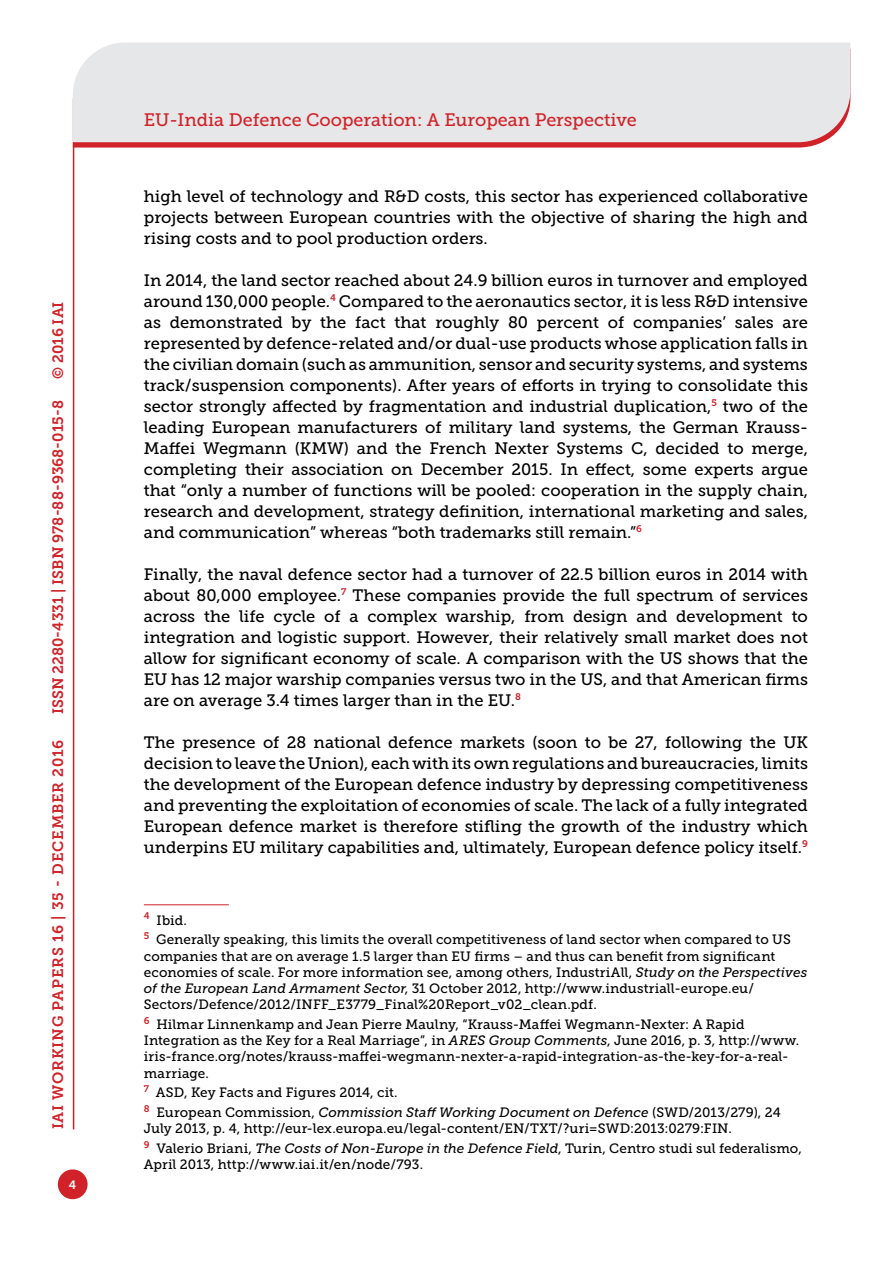
<style>
.page{position:relative;width:893px;height:1263px;background:#fff}
.page>*{position:absolute;margin:0;border:0;box-sizing:border-box;transform-origin:0 0}
.t1{font:18px "Museo Slab 500";color:#d12229}
.t2{font:16.5px/21px "Museo Slab 500";color:#000;text-align:justify}
.t3{font:15px "Museo Slab 700";letter-spacing:.005em;color:#d12229}
.t4{font:15px "Museo Slab 700";letter-spacing:.05em;color:#d12229}
.t5{font:13.5px/16.2px "Museo Slab 500";letter-spacing:.01em;color:#000}
.t6{font:12px "Museo Slab 700";color:#fff}
.s1{font-style:italic}
</style>
<div class="page">
<svg style="left:74px;top:142px;width:749px;height:6px;background:#d53c42"></svg>
<div style="left:73px;top:43px;width:777px;height:99px;background:#e6e7e8"></div>
<div style="left:58px;top:1169px;width:30px;height:30px;background:#d12229;border-radius:50%"></div>
<hr style="left:73px;top:142px;width:1px;height:987px;background:#d12229">
<hr style="left:144px;top:904px;width:85px;height:1px;background:#d12229">
<p class="t3" style="left:50px;top:379px;width:79px;rotate:-90deg">© 2016 IAI</p>
<p class="t3" style="left:49px;top:714px;width:315px;rotate:-90deg">ISSN 2280-4331 | ISBN 978-88-9368-015-8</p>
<p class="t4" style="left:50px;top:1129px;width:391px;rotate:-90deg">IAI WORKING PAPERS 16 | 35 - DECEMBER 2016</p>
<p class="t6" style="left:69px;top:1178px;width:9px">4</p>
<p class="t1" style="left:144px;top:110px;width:494px">EU-India Defence Cooperation: A European Perspective</p>
<p class="t2" style="left:144px;top:186px;width:666px">high level of technology and R&amp;D costs, this sector has experienced collaborative projects between European countries with the objective of sharing the high and rising costs and to pool production orders.</p>
<p class="t2" style="left:144px;top:270px;width:666px">In 2014, the land sector reached about 24.9 billion euros in turnover and employed around 130,000 people.<sup>4</sup> Compared to the aeronautics sector, it is less R&amp;D intensive as demonstrated by the fact that roughly 80 percent of companies’ sales are represented by defence-related and/or dual-use products whose application falls in the civilian domain (such as ammunition, sensor and security systems, and systems track/suspension components). After years of efforts in trying to consolidate this sector strongly affected by fragmentation and industrial duplication,<sup>5</sup> two of the leading European manufacturers of military land systems, the German Krauss-Maffei Wegmann (KMW) and the French Nexter Systems C, decided to merge, completing their association on December 2015. In effect, some experts argue that “only a number of functions will be pooled: cooperation in the supply chain, research and development, strategy definition, international marketing and sales, and communication” whereas “both trademarks still remain.”<sup>6</sup></p>
<p class="t2" style="left:144px;top:564px;width:666px">Finally, the naval defence sector had a turnover of 22.5 billion euros in 2014 with about 80,000 employee.<sup>7</sup> These companies provide the full spectrum of services across the life cycle of a complex warship, from design and development to integration and logistic support. However, their relatively small market does not allow for significant economy of scale. A comparison with the US shows that the EU has 12 major warship companies versus two in the US, and that American firms are on average 3.4 times larger than in the EU.<sup>8</sup></p>
<p class="t2" style="left:144px;top:732px;width:666px">The presence of 28 national defence markets (soon to be 27, following the UK decision to leave the Union), each with its own regulations and bureaucracies, limits the development of the European defence industry by depressing competitiveness and preventing the exploitation of economies of scale. The lack of a fully integrated European defence market is therefore stifling the growth of the industry which underpins EU military capabilities and, ultimately, European defence policy itself.<sup>9</sup></p>
<p class="t5" style="left:144px;top:910px;width:648px;line-height:19.8px"><sup>4</sup> Ibid.<br><sup>5</sup> Generally speaking, this limits the overall competitiveness of land sector when compared to US</p>
<p class="t5" style="left:144px;top:948px;width:665px">companies that are on average 1.5 larger than EU firms – and thus can benefit from significant economies of scale. For more information see, among others, IndustriAll, <span class="s1">Study on the Perspectives of the European Land Armament Sector</span>, 31 October 2012, http://www.industriall-europe.eu/ Sectors/Defence/2012/INFF_E3779_Final%20Report_v02_clean.pdf.</p>
<p class="t5" style="left:144px;top:1016px;width:657px"><sup>6</sup> Hilmar Linnenkamp and Jean Pierre Maulny, “Krauss-Maffei Wegmann-Nexter: A Rapid Integration as the Key for a Real Marriage”, in <span class="s1">ARES Group Comments</span>, June 2016, p. 3, http://www. iris-france.org/notes/krauss-maffei-wegmann-nexter-a-rapid-integration-as-the-key-for-a-real&shy;marriage.</p>
<p class="t5" style="left:144px;top:1083px;width:639px;line-height:19.8px"><sup>7</sup> ASD, Key Facts and Figures 2014, cit.<br><sup>8</sup> European Commission, <span class="s1">Commission Staff Working Document on Defence</span> (SWD/2013/279), 24</p>
<p class="t5" style="left:144px;top:1119px;width:659px;line-height:19.8px">July 2013, p. 4, http://eur-lex.europa.eu/legal-content/EN/TXT/?uri=SWD:2013:0279:FIN.<br><sup>9</sup> Valerio Briani, <span class="s1">The Costs of Non-Europe in the Defence Field</span>, Turin, Centro studi sul federalismo,</p>
<p class="t5" style="left:144px;top:1157px;width:281px">April 2013, http://www.iai.it/en/node/793.</p>
</div>
